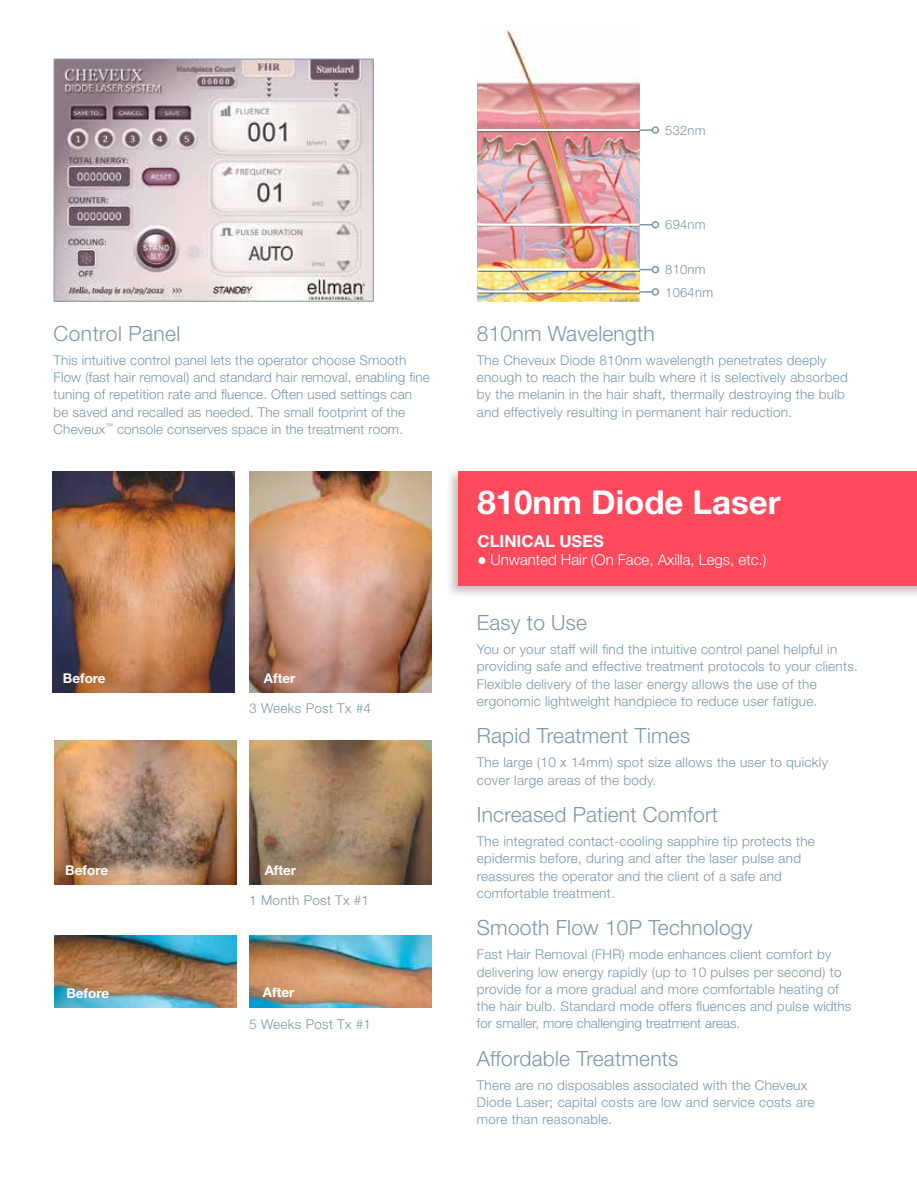
<style>
.page{position:relative;width:917px;height:1188px;background:#fff}
.page>*{position:absolute;margin:0;border:0;box-sizing:border-box;transform-origin:0 0}
.t1{font:700 33px "Helvetica Neue LT Std";color:#fff}
.t2{font:300 21px "Helvetica Neue LT Std";letter-spacing:.01em;color:#7c98ab}
.t3{font:700 16.5px "Helvetica Neue LT Std";color:#fff}
.t4{font:300 15px "Helvetica Neue LT Std";color:#fff}
.t5{font:300 13.5px/17.2px "Helvetica Neue LT Std";letter-spacing:.02em;color:#7c98ab}
.t6{font:700 13.5px "Helvetica Neue LT Std";color:#fff}
.t7{font:300 12.9px/22.2px "Helvetica Neue LT Std";letter-spacing:.02em;color:#7c98ab}
</style>
<div class="page">
<div style="left:446px;top:468px;width:471px;height:131px;background:#000;opacity:.25"></div>
<div style="left:459px;top:471px;width:458px;height:115px;background:#ff495c"></div>
<img style="left:249px;top:471px;width:182px;height:222px">
<img style="left:52px;top:471px;width:182px;height:222px">
<img style="left:55px;top:741px;width:181px;height:144px">
<img style="left:249px;top:741px;width:182px;height:144px">
<img style="left:55px;top:936px;width:182px;height:71px">
<img style="left:249px;top:936px;width:182px;height:72px">
<img style="left:56px;top:61px;width:316px;height:239px">
<div style="left:54px;top:59px;width:320px;height:243px;border:1px solid #7c98ab"></div>
<img style="left:477px;top:25px;width:162px;height:277px">
<svg style="left:639px;top:129px;width:12px;height:2px"></svg>
<div style="left:651px;top:126px;width:8px;height:8px;border:2px solid #7c98ab;border-radius:50%"></div>
<svg style="left:639px;top:224px;width:12px;height:1px"></svg>
<div style="left:651px;top:221px;width:8px;height:7px;border:2px solid #7c98ab;border-radius:50%"></div>
<svg style="left:639px;top:269px;width:12px;height:1px"></svg>
<div style="left:651px;top:266px;width:8px;height:7px;border:2px solid #7c98ab;border-radius:50%"></div>
<svg style="left:639px;top:291px;width:12px;height:2px"></svg>
<div style="left:651px;top:288px;width:8px;height:8px;border:2px solid #7c98ab;border-radius:50%"></div>
<hr style="left:477px;top:129px;width:162px;height:2px;background:#fff">
<hr style="left:477px;top:224px;width:162px;height:2px;background:#fff">
<hr style="left:477px;top:268px;width:162px;height:3px;background:#fff">
<hr style="left:477px;top:290px;width:162px;height:3px;background:#fff">
<p class="t2" style="left:54px;top:321px;width:128px">Control Panel</p>
<p class="t5" style="left:54px;top:351px;width:378px">This intuitive control panel lets the operator choose Smooth Flow (fast hair removal) and standard hair removal, enabling fine tuning of repetition rate and fluence. Often used settings can be saved and recalled as needed. The small footprint of the Cheveux<sup>™</sup> console conserves space in the treatment room.</p>
<p class="t6" style="left:63px;top:670px;width:44px">Before</p>
<p class="t6" style="left:264px;top:670px;width:33px">After</p>
<p class="t5" style="left:249px;top:700px;width:123px">3 Weeks Post Tx #4</p>
<p class="t6" style="left:65px;top:861px;width:44px">Before</p>
<p class="t6" style="left:265px;top:861px;width:33px">After</p>
<p class="t5" style="left:249px;top:891px;width:121px">1 Month Post Tx #1</p>
<p class="t6" style="left:66px;top:985px;width:44px">Before</p>
<p class="t6" style="left:263px;top:984px;width:33px">After</p>
<p class="t5" style="left:249px;top:1016px;width:123px">5 Weeks Post Tx #1</p>
<p class="t7" style="left:665px;top:119px;width:42px">532nm</p>
<p class="t7" style="left:665px;top:213px;width:42px">694nm</p>
<p class="t7" style="left:665px;top:258px;width:49px">810nm<br>1064nm</p>
<p class="t2" style="left:477px;top:321px;width:179px">810nm Wavelength</p>
<p class="t5" style="left:477px;top:351px;width:372px">The Cheveux Diode 810nm wavelength penetrates deeply enough to reach the hair bulb where it is selectively absorbed by the melanin in the hair shaft, thermally destroying the bulb and effectively resulting in permanent hair reduction.</p>
<p class="t1" style="left:477px;top:481px;width:305px">810nm Diode Laser</p>
<p class="t3" style="left:477px;top:531px;width:128px">CLINICAL USES</p>
<p class="t4" style="left:477px;top:550px;width:290px">● Unwanted Hair (On Face, Axilla, Legs, etc.)</p>
<p class="t2" style="left:477px;top:610px;width:112px">Easy to Use</p>
<p class="t5" style="left:477px;top:641px;width:382px">You or your staff will find the intuitive control panel helpful in providing safe and effective treatment protocols to your clients.<br>Flexible delivery of the laser energy allows the use of the ergonomic lightweight handpiece to reduce user fatigue.</p>
<p class="t2" style="left:477px;top:723px;width:215px">Rapid Treatment Times</p>
<p class="t5" style="left:477px;top:754px;width:352px">The large (10 x 14mm) spot size allows the user to quickly cover large areas of the body.</p>
<p class="t2" style="left:477px;top:802px;width:243px">Increased Patient Comfort</p>
<p class="t5" style="left:477px;top:833px;width:339px">The integrated contact-cooling sapphire tip protects the epidermis before, during and after the laser pulse and reassures the operator and the client of a safe and comfortable treatment.</p>
<p class="t2" style="left:477px;top:915px;width:277px">Smooth Flow 10P Technology</p>
<p class="t5" style="left:477px;top:946px;width:376px">Fast Hair Removal (FHR) mode enhances client comfort by delivering low energy rapidly (up to 10 pulses per second) to provide for a more gradual and more comfortable heating of the hair bulb. Standard mode offers fluences and pulse widths for smaller, more challenging treatment areas.</p>
<p class="t2" style="left:477px;top:1046px;width:203px">Affordable Treatments</p>
<p class="t5" style="left:477px;top:1076px;width:339px">There are no disposables associated with the Cheveux<br>Diode Laser; capital costs are low and service costs are more than reasonable.</p>
</div>
